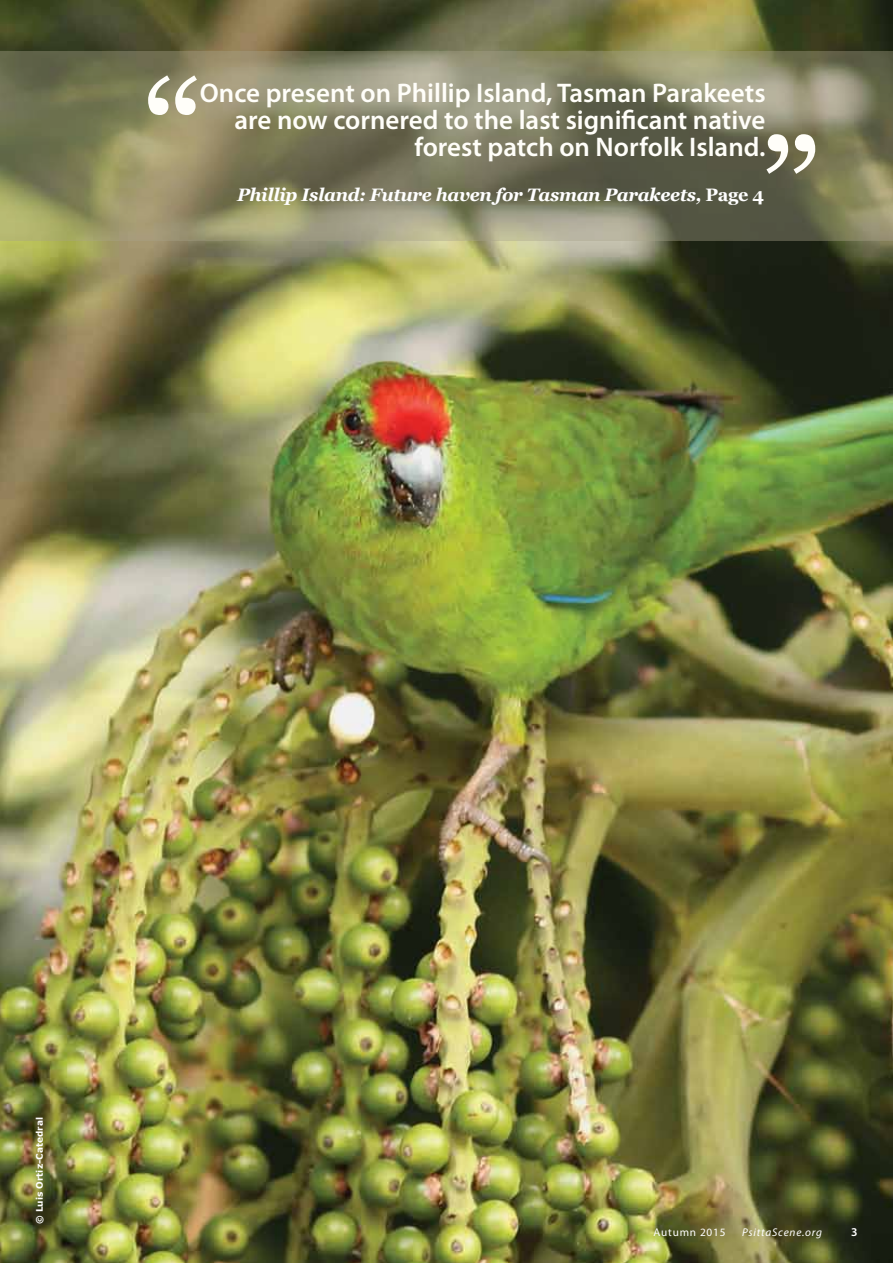
<style>
.page{position:relative;width:893px;height:1263px;background:#fff}
.page>*{position:absolute;margin:0;border:0;box-sizing:border-box;transform-origin:0 0}
.t1{font:150px "Georgia";color:#fffef9}
.t2{font:600 27px/27px "Myriad Pro";color:#fffef9;text-align:right}
.t3{font:italic 700 18px "Georgia";letter-spacing:-.02em;color:#fff}
.t4{font:600 12px "Myriad Pro";color:#fff}
.t5{font:italic 11.25px "Myriad Pro";letter-spacing:.07em;color:#fff}
.t6{font:11.25px "Myriad Pro";letter-spacing:.07em;color:#fff}
.t7{font:700 9px "Verdana";color:#fff}
.s1{font-style:normal}
</style>
<div class="page">
<img style="left:0;top:0;width:893px;height:1263px">
<svg style="left:0;top:51px;width:893px;height:190px;background:#828062"></svg>
<div style="left:33px;top:1115px;width:23px;height:121px;background:#000;opacity:.75"></div>
<h1 class="t1" style="left:142px;top:26px;width:63px">“</h1>
<p class="t2" style="left:200px;top:79px;width:567px">Once present on Phillip Island, Tasman Parakeets are now cornered to the last significant native forest patch on Norfolk Island.</p>
<h1 class="t1" style="left:821px;top:223px;width:63px;rotate:-180deg">“</h1>
<p class="t3" style="left:237px;top:181px;width:528px">Phillip Island: Future haven for Tasman Parakeets, <span class="s1">Page 4</span></p>
<p class="t7" style="left:33px;top:1224px;width:108px;rotate:-90deg">© Luis Ortiz-Catedral</p>
<p class="t6" style="left:654px;top:1225px;width:73px">Autumn 2015</p>
<p class="t5" style="left:742px;top:1225px;width:81px">PsittaScene.org</p>
<p class="t4" style="left:851px;top:1224px;width:8px">3</p>
</div>
